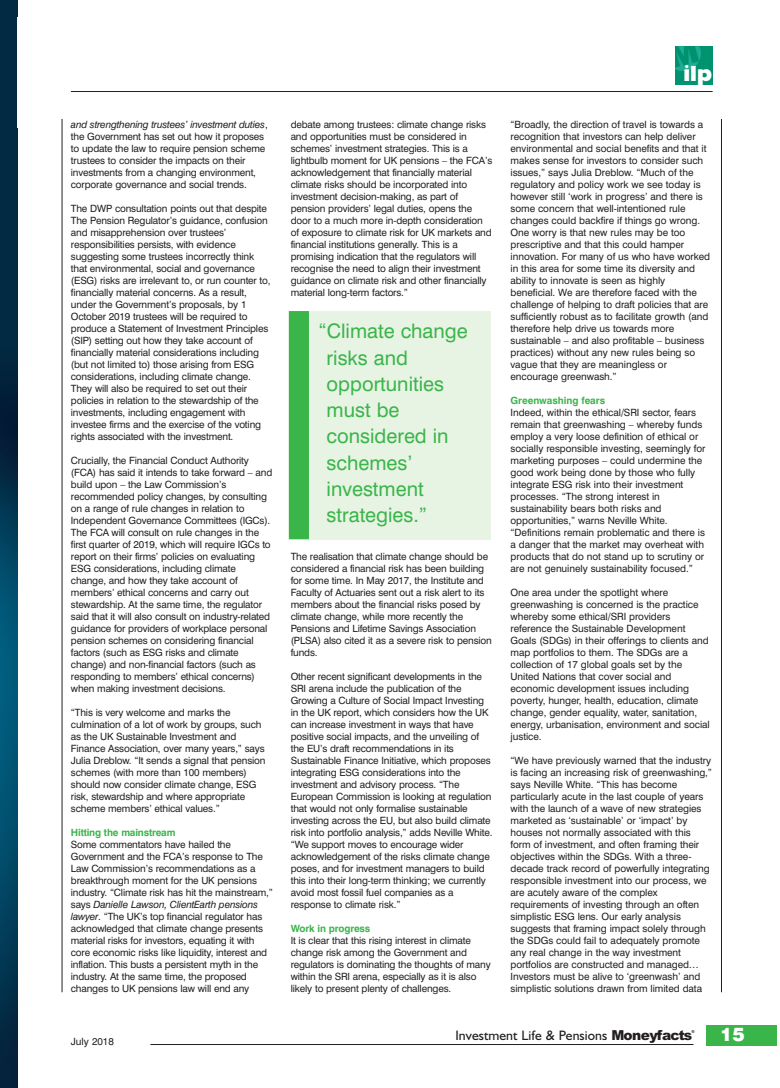
<style>
.page{position:relative;width:780px;height:1088px;background:#fff}
.page>*{position:absolute;margin:0;border:0;box-sizing:border-box;transform-origin:0 0}
.t1{font:800 22.12px "Humanist 521 BT";color:#fff}
.t2{font:20px/26.2px "Swiss 721 BT";color:#3ab54a}
.t3{font:900 18.75px "Swiss 721 BT";color:#fff}
.t4{font:13.75px "Humanist 521 BT";letter-spacing:.005em;color:#231f20}
.t5{font:10px/12px "Swiss 721 BT";letter-spacing:-.015em;color:#231f20}
.t6{font:700 10px "Swiss 721 BT";letter-spacing:-.015em;color:#3ab54a}
.t7{font:900 4.12px "Arial";color:#231f20}
.s1{font-style:italic}
.s2{font-family:"Arial";font-weight:900}
</style>
<div class="page">
<img style="left:0;top:0;width:18px;height:1088px">
<hr style="left:71px;top:91px;width:641px;height:1px;background:#231f20">
<hr style="left:62px;top:119px;width:1px;height:873px;background:#231f20">
<hr style="left:721px;top:119px;width:1px;height:873px;background:#231f20">
<hr style="left:150px;top:1044px;width:543px;height:1px;background:#231f20">
<div style="left:706px;top:1024px;width:70px;height:21px;background:#3ab54a"></div>
<div style="left:675px;top:46px;width:37px;height:39px;background:#009370"></div>
<img style="left:675px;top:46px;width:25px;height:24px">
<div style="left:289px;top:311px;width:202px;height:228px;background:#e7f3e3"></div>
<div style="left:289px;top:311px;width:20px;height:228px;background:#3ab54a"></div>
<p class="t5" style="left:71px;top:118px;width:198px"><span class="s1">and strengthening trustees’ investment duties</span>, the Government has set out how it proposes to update the law to require pension scheme trustees to consider the impacts on their investments from a changing environment, corporate governance and social trends.</p>
<p class="t5" style="left:71px;top:202px;width:201px">The DWP consultation points out that despite The Pension Regulator’s guidance, confusion and misapprehension over trustees’ responsibilities persists, with evidence suggesting some trustees incorrectly think that environmental, social and governance (ESG) risks are irrelevant to, or run counter to, financially material concerns. As a result, under the Government’s proposals, by 1<br>October 2019 trustees will be required to produce a Statement of Investment Principles (SIP) setting out how they take account of financially material considerations including (but not limited to) those arising from ESG considerations, including climate change.<br>They will also be required to set out their policies in relation to the stewardship of the investments, including engagement with investee firms and the exercise of the voting rights associated with the investment.</p>
<p class="t5" style="left:71px;top:454px;width:203px">Crucially, the Financial Conduct Authority (FCA) has said it intends to take forward – and build upon – the Law Commission’s recommended policy changes, by consulting on a range of rule changes in relation to Independent Governance Committees (IGCs).<br>The FCA will consult on rule changes in the first quarter of 2019, which will require IGCs to report on their firms’ policies on evaluating ESG considerations, including climate change, and how they take account of members’ ethical concerns and carry out stewardship. At the same time, the regulator said that it will also consult on industry-related guidance for providers of workplace personal pension schemes on considering financial factors (such as ESG risks and climate change) and non-financial factors (such as responding to members’ ethical concerns) when making investment decisions.</p>
<p class="t5" style="left:71px;top:706px;width:196px">“This is very welcome and marks the culmination of a lot of work by groups, such as the UK Sustainable Investment and Finance Association, over many years,” says Julia Dreblow. “It sends a signal that pension schemes (with more than 100 members) should now consider climate change, ESG risk, stewardship and where appropriate scheme members’ ethical values.”</p>
<p class="t6" style="left:71px;top:827px;width:106px">Hitting the mainstream</p>
<p class="t5" style="left:71px;top:839px;width:203px">Some commentators have hailed the Government and the FCA’s response to The Law Commission’s recommendations as a breakthrough moment for the UK pensions industry. “Climate risk has hit the mainstream,” says <span class="s1">Danielle Lawson, ClientEarth pensions lawyer</span>. “The UK’s top financial regulator has acknowledged that climate change presents material risks for investors, equating it with core economic risks like liquidity, interest and inflation. This busts a persistent myth in the industry. At the same time, the proposed changes to UK pensions law will end any</p>
<p class="t5" style="left:291px;top:118px;width:203px">debate among trustees: climate change risks and opportunities must be considered in schemes’ investment strategies. This is a lightbulb moment for UK pensions – the FCA’s acknowledgement that financially material climate risks should be incorporated into investment decision-making, as part of pension providers’ legal duties, opens the door to a much more in-depth consideration of exposure to climate risk for UK markets and financial institutions generally. This is a promising indication that the regulators will recognise the need to align their investment guidance on climate risk and other financially material long-term factors.”</p>
<h2 class="t2" style="left:326px;top:318px;width:142px;text-indent:-8px">“Climate change risks and opportunities must be considered in schemes’ investment strategies.”</h2>
<p class="t5" style="left:291px;top:550px;width:203px">The realisation that climate change should be considered a financial risk has been building for some time. In May 2017, the Institute and Faculty of Actuaries sent out a risk alert to its members about the financial risks posed by climate change, while more recently the Pensions and Lifetime Savings Association (PLSA) also cited it as a severe risk to pension funds.</p>
<p class="t5" style="left:291px;top:670px;width:203px">Other recent significant developments in the SRI arena include the publication of the Growing a Culture of Social Impact Investing in the UK report, which considers how the UK can increase investment in ways that have positive social impacts, and the unveiling of the EU’s draft recommendations in its Sustainable Finance Initiative, which proposes integrating ESG considerations into the investment and advisory process. “The European Commission is looking at regulation that would not only formalise sustainable investing across the EU, but also build climate risk into portfolio analysis,” adds Neville White. “We support moves to encourage wider acknowledgement of the risks climate change poses, and for investment managers to build this into their long-term thinking; we currently avoid most fossil fuel companies as a response to climate risk.”</p>
<p class="t6" style="left:291px;top:923px;width:81px">Work in progress</p>
<p class="t5" style="left:291px;top:935px;width:201px">It is clear that this rising interest in climate change risk among the Government and regulators is dominating the thoughts of many within the SRI arena, especially as it is also likely to present plenty of challenges.</p>
<h1 class="t1" style="left:683px;top:60px;width:30px">ilp</h1>
<p class="t5" style="left:510px;top:118px;width:201px">“Broadly, the direction of travel is towards a recognition that investors can help deliver environmental and social benefits and that it makes sense for investors to consider such issues,” says Julia Dreblow. “Much of the regulatory and policy work we see today is however still ‘work in progress’ and there is some concern that well-intentioned rule changes could backfire if things go wrong.<br>One worry is that new rules may be too prescriptive and that this could hamper innovation. For many of us who have worked in this area for some time its diversity and ability to innovate is seen as highly beneficial. We are therefore faced with the challenge of helping to draft policies that are sufficiently robust as to facilitate growth (and therefore help drive us towards more sustainable – and also profitable – business practices) without any new rules being so vague that they are meaningless or encourage greenwash.”</p>
<p class="t6" style="left:510px;top:394px;width:96px">Greenwashing fears</p>
<p class="t5" style="left:510px;top:406px;width:196px">Indeed, within the ethical/SRI sector, fears remain that greenwashing – whereby funds employ a very loose definition of ethical or socially responsible investing, seemingly for marketing purposes – could undermine the good work being done by those who fully integrate ESG risk into their investment processes. “The strong interest in sustainability bears both risks and opportunities,” warns Neville White. “Definitions remain problematic and there is a danger that the market may overheat with products that do not stand up to scrutiny or are not genuinely sustainability focused.”</p>
<p class="t5" style="left:510px;top:586px;width:201px">One area under the spotlight where greenwashing is concerned is the practice whereby some ethical/SRI providers reference the Sustainable Development Goals (SDGs) in their offerings to clients and map portfolios to them. The SDGs are a collection of 17 global goals set by the United Nations that cover social and economic development issues including poverty, hunger, health, education, climate change, gender equality, water, sanitation, energy, urbanisation, environment and social justice.</p>
<p class="t5" style="left:510px;top:754px;width:203px">“We have previously warned that the industry is facing an increasing risk of greenwashing,” says Neville White. “This has become particularly acute in the last couple of years with the launch of a wave of new strategies marketed as ‘sustainable’ or ‘impact’ by houses not normally associated with this form of investment, and often framing their objectives within the SDGs. With a three&shy;decade track record of powerfully integrating responsible investment into our process, we are acutely aware of the complex requirements of investing through an often simplistic ESG lens. Our early analysis suggests that framing impact solely through the SDGs could fail to adequately promote any real change in the way investment portfolios are constructed and managed… Investors must be alive to ‘greenwash’ and simplistic solutions drawn from limited data</p>
<p class="t5" style="left:71px;top:1035px;width:45px">July 2018</p>
<h3 class="t4" style="left:455px;top:1027px;width:238px">Investment Life &amp; Pensions <span class="s2">Moneyfacts</span></h3>
<h3 class="t3" style="left:720px;top:1024px;width:26px">15</h3>
<p class="t7" style="left:691px;top:1029px;width:5px">®</p>
</div>
